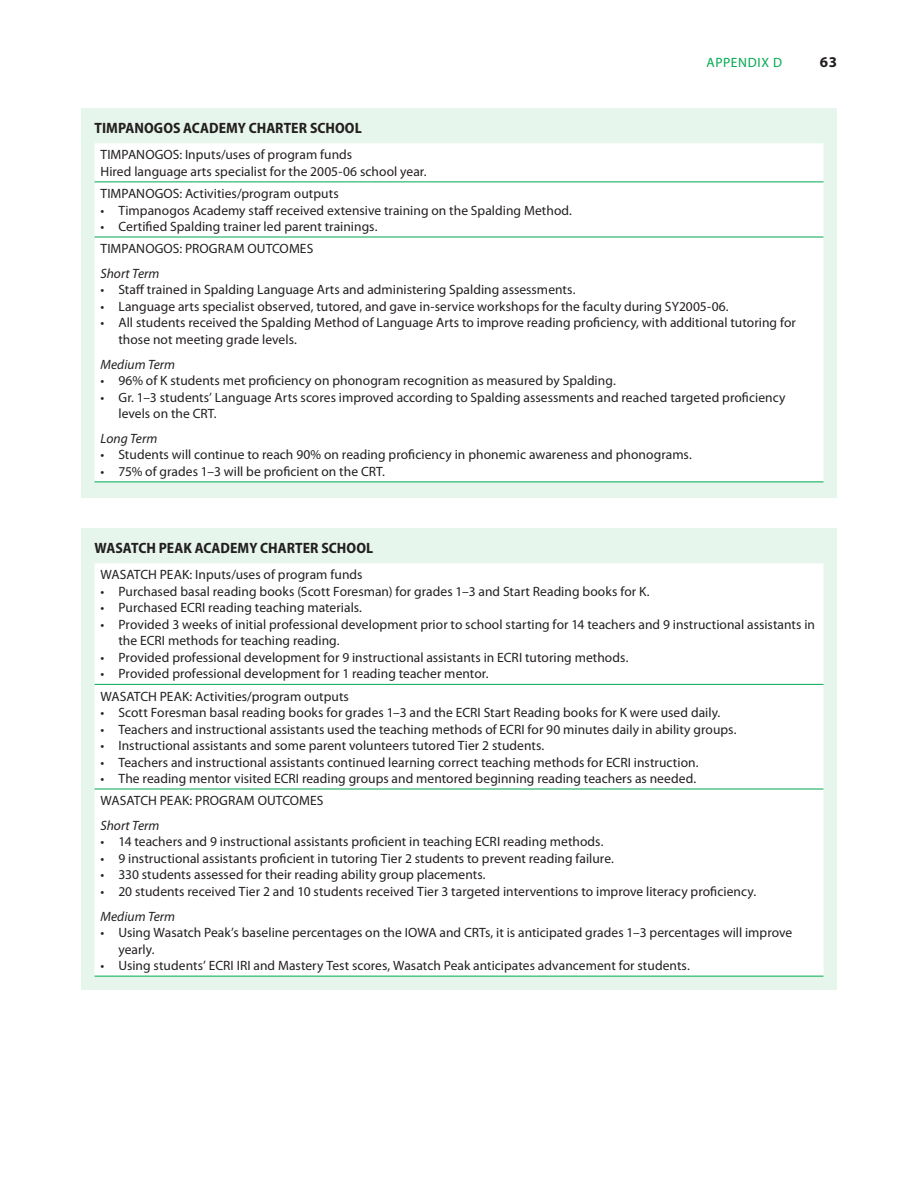
<style>
.page{position:relative;width:918px;height:1188px;background:#fff}
.page>*{position:absolute;margin:0;border:0;box-sizing:border-box;transform-origin:0 0}
.B1_appendix_table{font:700 semi-condensed 15px "Myriad Pro";color:#231f20}
.t1{font:700 15px "Myriad Pro";color:#231f20}
.app_D_table_bullets{font:13.5px/16.5px "Myriad Pro";letter-spacing:.005em;color:#231f20}
.B2_table_text{font:13.5px "Myriad Pro";letter-spacing:.005em;color:#231f20}
.app_D_table_subhead{font:italic 13.5px "Myriad Pro";letter-spacing:.005em;color:#231f20}
.t2{font:13.5px "Myriad Pro";letter-spacing:.045em;color:#00a94f}
</style>
<div class="page">
<div style="left:81px;top:108px;width:756px;height:389px;background:#e6f6ed"></div>
<div style="left:94px;top:143px;width:730px;height:339px;background:#fff"></div>
<hr style="left:94px;top:182px;width:730px;height:1px;background:#00a94f">
<hr style="left:94px;top:237px;width:730px;height:1px;background:#00a94f">
<hr style="left:94px;top:482px;width:730px;height:1px;background:#00a94f">
<div style="left:81px;top:528px;width:756px;height:462px;background:#e6f6ed"></div>
<div style="left:94px;top:563px;width:730px;height:413px;background:#fff"></div>
<hr style="left:94px;top:684px;width:730px;height:1px;background:#00a94f">
<hr style="left:94px;top:789px;width:730px;height:1px;background:#00a94f">
<hr style="left:94px;top:976px;width:730px;height:1px;background:#00a94f">
<p class="t2" style="left:706px;top:55px;width:76px">Appendix D</p>
<p class="t1" style="left:820px;top:54px;width:19px">63</p>
<p class="B1_appendix_table" style="left:94px;top:119px;width:269px">TIMPANOGOS ACADEMY CHARTER SCHOOL</p>
<p class="B2_table_text" style="left:100px;top:147px;width:9px">TIMPAN</p>
<p class="B2_table_text" style="left:145px;top:147px;width:208px">OGOS: Inputs/uses of program funds</p>
<p class="B2_table_text" style="left:100px;top:164px;width:328px">Hired language arts specialist for the 2005-06 school year.</p>
<p class="B2_table_text" style="left:100px;top:186px;width:9px">TIMPAN</p>
<p class="B2_table_text" style="left:145px;top:186px;width:195px">OGOS: Activities/program outputs</p>
<p class="app_D_table_bullets" style="left:100px;top:202px;width:473px">• Timpanogos Academy staff received extensive training on the Spalding Method.</p>
<p class="app_D_table_bullets" style="left:100px;top:218px;width:279px">• Certified Spalding trainer led parent trainings.</p>
<p class="B2_table_text" style="left:100px;top:241px;width:9px">TIMPAN</p>
<p class="B2_table_text" style="left:145px;top:241px;width:74px">OGOS: PROGRAM</p>
<p class="B2_table_text" style="left:247px;top:241px;width:67px">OUTCOMES</p>
<p class="app_D_table_subhead" style="left:100px;top:266px;width:60px">Short Term</p>
<p class="app_D_table_bullets" style="left:100px;top:282px;width:477px">• Staff trained in Spalding Language Arts and administering Spalding assessments.</p>
<p class="app_D_table_bullets" style="left:100px;top:298px;width:630px">• Language arts specialist observed, tutored, and gave in-service workshops for the faculty during SY2005-06.</p>
<p class="app_D_table_bullets" style="left:118px;top:315px;width:679px;text-indent:-18px">• All students received the Spalding Method of Language Arts to improve reading proficiency, with additional tutoring for those not meeting grade levels.</p>
<p class="app_D_table_subhead" style="left:100px;top:357px;width:76px">Medium Term</p>
<p class="app_D_table_bullets" style="left:100px;top:373px;width:517px">• 96% of K students met proficiency on phonogram recognition as measured by Spalding.</p>
<p class="app_D_table_bullets" style="left:118px;top:389px;width:669px;text-indent:-18px">• Gr. 1–3 students’ Language Arts scores improved according to Spalding assessments and reached targeted proficiency levels on the CRT.</p>
<p class="app_D_table_subhead" style="left:100px;top:431px;width:58px">Long Term</p>
<p class="app_D_table_bullets" style="left:100px;top:447px;width:593px">• Students will continue to reach 90% on reading proficiency in phonemic awareness and phonograms.</p>
<p class="app_D_table_bullets" style="left:100px;top:463px;width:286px">• 75% of grades 1–3 will be proficient on the CRT.</p>
<p class="B1_appendix_table" style="left:94px;top:539px;width:280px">WASATCH PEAK ACADEMY CHARTER SCHOOL</p>
<p class="B2_table_text" style="left:100px;top:567px;width:35px">WASATCH</p>
<p class="B2_table_text" style="left:160px;top:567px;width:204px">PEAK: Inputs/uses of program funds</p>
<p class="app_D_table_bullets" style="left:100px;top:583px;width:551px">• Purchased basal reading books (Scott Foresman) for grades 1–3 and Start Reading books for K.</p>
<p class="app_D_table_bullets" style="left:100px;top:600px;width:87px">• Purchased ECRI</p>
<p class="app_D_table_bullets" style="left:208px;top:600px;width:155px">reading teaching materials.</p>
<p class="app_D_table_bullets" style="left:118px;top:616px;width:698px;text-indent:-18px">• Provided 3 weeks of initial professional development prior to school starting for 14 teachers and 9 instructional assistants in the ECRI</p>
<p class="app_D_table_bullets" style="left:168px;top:633px;width:173px">methods for teaching reading.</p>
<p class="app_D_table_bullets" style="left:100px;top:649px;width:404px">• Provided professional development for 9 instructional assistants in ECRI</p>
<p class="app_D_table_bullets" style="left:525px;top:649px;width:105px">tutoring methods.</p>
<p class="app_D_table_bullets" style="left:100px;top:666px;width:390px">• Provided professional development for 1 reading teacher mentor.</p>
<p class="B2_table_text" style="left:100px;top:689px;width:35px">WASATCH</p>
<p class="B2_table_text" style="left:160px;top:689px;width:191px">PEAK: Activities/program outputs</p>
<p class="app_D_table_bullets" style="left:100px;top:704px;width:363px">• Scott Foresman basal reading books for grades 1–3 and the ECRI</p>
<p class="app_D_table_bullets" style="left:484px;top:704px;width:238px">Start Reading books for K were used daily.</p>
<p class="app_D_table_bullets" style="left:100px;top:721px;width:406px">• Teachers and instructional assistants used the teaching methods of ECRI</p>
<p class="app_D_table_bullets" style="left:528px;top:721px;width:210px">for 90 minutes daily in ability groups.</p>
<p class="app_D_table_bullets" style="left:100px;top:737px;width:445px">• Instructional assistants and some parent volunteers tutored Tier 2 students.</p>
<p class="app_D_table_bullets" style="left:100px;top:754px;width:513px">• Teachers and instructional assistants continued learning correct teaching methods for ECRI</p>
<p class="app_D_table_bullets" style="left:634px;top:754px;width:66px">instruction.</p>
<p class="app_D_table_bullets" style="left:100px;top:770px;width:181px">• The reading mentor visited ECRI</p>
<p class="app_D_table_bullets" style="left:302px;top:770px;width:396px">reading groups and mentored beginning reading teachers as needed.</p>
<p class="B2_table_text" style="left:100px;top:793px;width:35px">WASATCH</p>
<p class="B2_table_text" style="left:160px;top:793px;width:69px">PEAK: PROGRAM</p>
<p class="B2_table_text" style="left:258px;top:793px;width:67px">OUTCOMES</p>
<p class="app_D_table_subhead" style="left:100px;top:818px;width:60px">Short Term</p>
<p class="app_D_table_bullets" style="left:100px;top:834px;width:382px">• 14 teachers and 9 instructional assistants proficient in teaching ECRI</p>
<p class="app_D_table_bullets" style="left:503px;top:834px;width:102px">reading methods.</p>
<p class="app_D_table_bullets" style="left:100px;top:850px;width:515px">• 9 instructional assistants proficient in tutoring Tier 2 students to prevent reading failure.</p>
<p class="app_D_table_bullets" style="left:100px;top:867px;width:387px">• 330 students assessed for their reading ability group placements.</p>
<p class="app_D_table_bullets" style="left:100px;top:883px;width:657px">• 20 students received Tier 2 and 10 students received Tier 3 targeted interventions to improve literacy proficiency.</p>
<p class="app_D_table_subhead" style="left:100px;top:909px;width:76px">Medium Term</p>
<p class="app_D_table_bullets" style="left:118px;top:925px;width:675px;text-indent:-18px">• Using Wasatch Peak’s baseline percentages on the I OWA and CRTs, it is anticipated grades 1–3 percentages will improve yearly.</p>
<p class="app_D_table_bullets" style="left:100px;top:958px;width:116px">• Using students’ ECRI</p>
<p class="app_D_table_bullets" style="left:237px;top:958px;width:455px">IRI and Mastery Test scores, Wasatch Peak anticipates advancement for students.</p>
</div>
